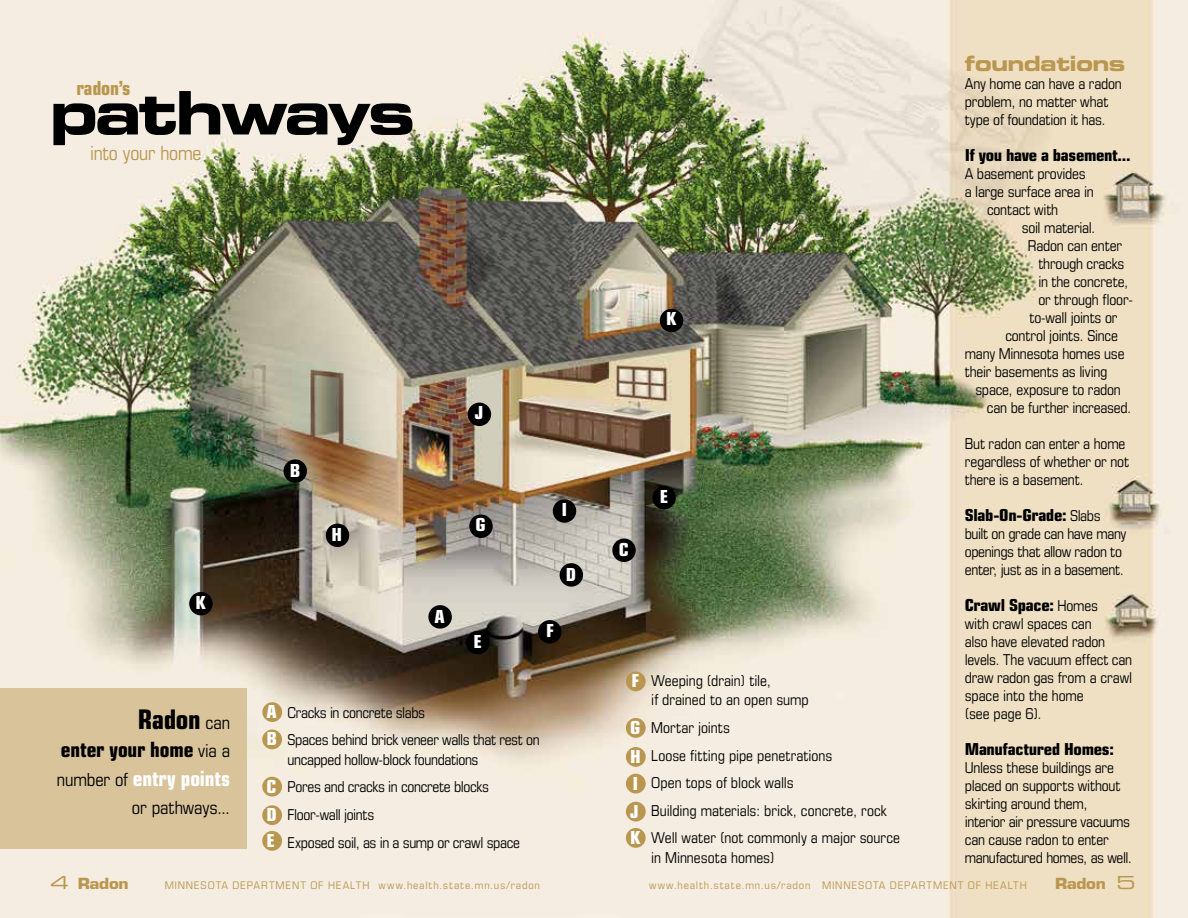
<style>
.page{position:relative;width:1188px;height:918px;background:#fff}
.page>*{position:absolute;margin:0;border:0;box-sizing:border-box;transform-origin:0 0}
.t1{font:60px "Eurostile LT Std Bold Ex 2";letter-spacing:-.05em;color:#000}
.t2{font:700 condensed 27px "Eurostile LT Std";letter-spacing:-.01em;color:#000}
.t3{font:700 condensed 21px/28.5px "Eurostile LT Std";letter-spacing:-.01em;color:#000}
.t4{font:21px "Eurostile LT Std Bold Ex 2";letter-spacing:-.035em;color:#ba9750}
.t5{font:condensed 19.5px "Eurostile LT Std";letter-spacing:-.01em;color:#ba9750}
.t6{font:700 condensed 19.5px "Eurostile LT Std";letter-spacing:-.01em;color:#ba9750}
.t7{font:700 condensed 18px/27px "Eurostile LT Std";color:#fff;scale:1.1 1}
.t8{font:condensed 18px "Eurostile LT Std";letter-spacing:-.005em;color:#000}
.t9{font:700 condensed 16.5px "Eurostile LT Std";letter-spacing:-.02em;color:#000;scale:1.1 1}
.t10{font:condensed 15px/18px "Eurostile LT Std";letter-spacing:-.015em;color:#000}
.t11{font:700 15px "Eurostile LT Std";letter-spacing:-.02em;color:#ba9750;scale:1.1 1}
.t12{font:condensed 10.5px "Eurostile LT Std";letter-spacing:.07em;color:#ba9750;scale:1.1 1}
.s1{font-weight:400;font-size:18px}
.s2{color:#fff}
.s3{font-weight:400;font-size:15px}
.s4{font-family:"Eurostile LT Std Ex 2";font-weight:400;font-size:18px}
</style>
<div class="page">
<img style="left:0;top:0;width:1188px;height:918px">
<div style="left:284px;top:459px;width:23px;height:24px;background:#000;border-radius:50%"></div>
<div style="left:469px;top:514px;width:24px;height:24px;background:#000;border-radius:50%"></div>
<div style="left:326px;top:524px;width:23px;height:23px;background:#000;border-radius:50%"></div>
<div style="left:468px;top:403px;width:23px;height:23px;background:#000;border-radius:50%"></div>
<div style="left:189px;top:592px;width:24px;height:23px;background:#000;border-radius:50%"></div>
<div style="left:428px;top:605px;width:24px;height:24px;background:#000;border-radius:50%"></div>
<div style="left:466px;top:631px;width:24px;height:23px;background:#000;border-radius:50%"></div>
<div style="left:538px;top:620px;width:24px;height:24px;background:#000;border-radius:50%"></div>
<div style="left:0;top:688px;width:247px;height:161px;background:#d8c39b"></div>
<div style="left:262px;top:702px;width:20px;height:20px;background:#ba9750;border-radius:50%"></div>
<div style="left:262px;top:730px;width:20px;height:19px;background:#ba9750;border-radius:50%"></div>
<div style="left:262px;top:777px;width:20px;height:20px;background:#ba9750;border-radius:50%"></div>
<div style="left:262px;top:805px;width:20px;height:20px;background:#ba9750;border-radius:50%"></div>
<div style="left:262px;top:831px;width:20px;height:20px;background:#ba9750;border-radius:50%"></div>
<div style="left:660px;top:309px;width:23px;height:23px;background:#000;border-radius:50%"></div>
<div style="left:612px;top:539px;width:24px;height:23px;background:#000;border-radius:50%"></div>
<div style="left:560px;top:563px;width:23px;height:24px;background:#000;border-radius:50%"></div>
<div style="left:553px;top:499px;width:23px;height:24px;background:#000;border-radius:50%"></div>
<div style="left:652px;top:486px;width:24px;height:23px;background:#000;border-radius:50%"></div>
<div style="left:626px;top:671px;width:20px;height:20px;background:#ba9750;border-radius:50%"></div>
<div style="left:626px;top:718px;width:20px;height:20px;background:#ba9750;border-radius:50%"></div>
<div style="left:626px;top:747px;width:20px;height:20px;background:#ba9750;border-radius:50%"></div>
<div style="left:626px;top:774px;width:20px;height:20px;background:#ba9750;border-radius:50%"></div>
<div style="left:626px;top:802px;width:20px;height:20px;background:#ba9750;border-radius:50%"></div>
<div style="left:626px;top:828px;width:20px;height:20px;background:#ba9750;border-radius:50%"></div>
<p class="t6" style="left:76px;top:77px;width:56px">radon’s</p>
<h1 class="t1" style="left:50px;top:71px;width:367px">pathways</h1>
<p class="t5" style="left:90px;top:141px;width:113px">into your home</p>
<p class="t7" style="left:196px;top:589px;width:11px">K</p>
<p class="t2" style="left:138px;top:703px;width:94px">Radon <span class="s1">can</span></p>
<p class="t3" style="left:57px;top:736px;width:175px">enter your home <span class="s1">via a number of</span> <span class="s2">entry points</span></p>
<p class="t8" style="left:132px;top:797px;width:100px">or pathways...</p>
<p class="t7" style="left:290px;top:457px;width:11px">B</p>
<p class="t7" style="left:332px;top:521px;width:11px">H</p>
<p class="t7" style="left:475px;top:399px;width:9px">J</p>
<p class="t7" style="left:476px;top:511px;width:11px">G</p>
<p class="t7" style="left:435px;top:603px;width:11px">A</p>
<p class="t7" style="left:473px;top:628px;width:9px">E</p>
<p class="t7" style="left:562px;top:496px;width:7px">I</p>
<p class="t7" style="left:566px;top:561px;width:11px">D</p>
<p class="t7" style="left:546px;top:617px;width:9px">F</p>
<p class="t7" style="left:266px;top:698px;width:11px">A<br>B</p>
<p class="t7" style="left:266px;top:772px;width:11px;line-height:28.5px">C<br>D</p>
<p class="t7" style="left:266px;top:827px;width:9px">E</p>
<p class="t10" style="left:288px;top:703px;width:139px">Cracks in concrete slabs</p>
<p class="t10" style="left:288px;top:730px;width:254px;line-height:19.5px">Spaces behind brick veneer walls that rest on uncapped hollow-block foundations</p>
<p class="t10" style="left:288px;top:773px;width:234px;line-height:27.6px">Pores and cracks in concrete blocks<br>Floor-wall joints<br>Exposed soil, as in a sump or crawl space</p>
<p class="t7" style="left:666px;top:306px;width:11px">K</p>
<p class="t7" style="left:619px;top:536px;width:11px">C</p>
<p class="t7" style="left:660px;top:483px;width:9px">E</p>
<p class="t7" style="left:632px;top:667px;width:9px">F</p>
<p class="t7" style="left:630px;top:713px;width:11px;line-height:29px">G<br>H</p>
<p class="t7" style="left:630px;top:770px;width:11px;text-align:justify">I J K</p>
<p class="t10" style="left:651px;top:671px;width:159px;line-height:19.5px">Weeping (drain) tile,<br>if drained to an open sump</p>
<p class="t10" style="left:651px;top:714px;width:182px;line-height:27.6px">Mortar joints<br>Loose fitting pipe penetrations<br>Open tops of block walls</p>
<p class="t10" style="left:651px;top:796px;width:250px;line-height:27.6px">Building materials: brick, concrete, rock<br>Well water (not commonly a major source</p>
<p class="t10" style="left:651px;top:848px;width:125px">in Minnesota homes)</p>
<h2 class="t4" style="left:965px;top:49px;width:162px">foundations</h2>
<p class="t10" style="left:965px;top:74px;width:159px">Any home can have a radon problem, no matter what type of foundation it has.</p>
<p class="t9" style="left:965px;top:145px;width:152px">If you have a basement...</p>
<p class="t10" style="left:965px;top:164px;width:123px">A basement provides</p>
<p class="t10" style="left:965px;top:182px;width:131px">a large surface area in</p>
<p class="t10" style="left:987px;top:200px;width:73px">contact with</p>
<p class="t10" style="left:1022px;top:218px;width:75px">soil material.</p>
<p class="t10" style="left:1038px;top:236px;width:96px;text-indent:-10px">Radon can enter through cracks in the concrete, or through floor-</p>
<p class="t10" style="left:1029px;top:308px;width:90px">to-wall joints or</p>
<p class="t10" style="left:965px;top:326px;width:161px;text-indent:41px">control joints. Since many Minnesota homes use their basements as living</p>
<p class="t10" style="left:987px;top:380px;width:146px;text-indent:-12px">space, exposure to radon can be further increased.</p>
<p class="t10" style="left:965px;top:434px;width:166px">But radon can enter a home regardless of whether or not there is a basement.</p>
<p class="t9" style="left:965px;top:505px;width:125px">Slab-On-Grade: <span class="s3">Slabs</span></p>
<p class="t10" style="left:965px;top:524px;width:163px">built on grade can have many openings that allow radon to enter, just as in a basement.</p>
<p class="t9" style="left:965px;top:595px;width:123px">Crawl Space: <span class="s3">Homes</span></p>
<p class="t10" style="left:965px;top:614px;width:169px">with crawl spaces can<br>also have elevated radon levels. The vacuum effect can draw radon gas from a crawl space into the home<br>(see page 6).</p>
<p class="t9" style="left:965px;top:739px;width:137px">Manufactured Homes:</p>
<p class="t10" style="left:965px;top:758px;width:169px">Unless these buildings are placed on supports without skirting around them, interior air pressure vacuums can cause radon to enter manufactured homes, as well.</p>
<p class="t11" style="left:50px;top:874px;width:73px"><span class="s4">4</span> Radon</p>
<p class="t12" style="left:165px;top:879px;width:343px">MINNESOTA DEPARTMENT OF HEALTH www.health.state.mn.us/radon</p>
<p class="t12" style="left:649px;top:879px;width:345px">www.health.state.mn.us/radon MINNESOTA DEPARTMENT OF HEALTH</p>
<p class="t11" style="left:1055px;top:874px;width:75px">Radon <span class="s4">5</span></p>
</div>
